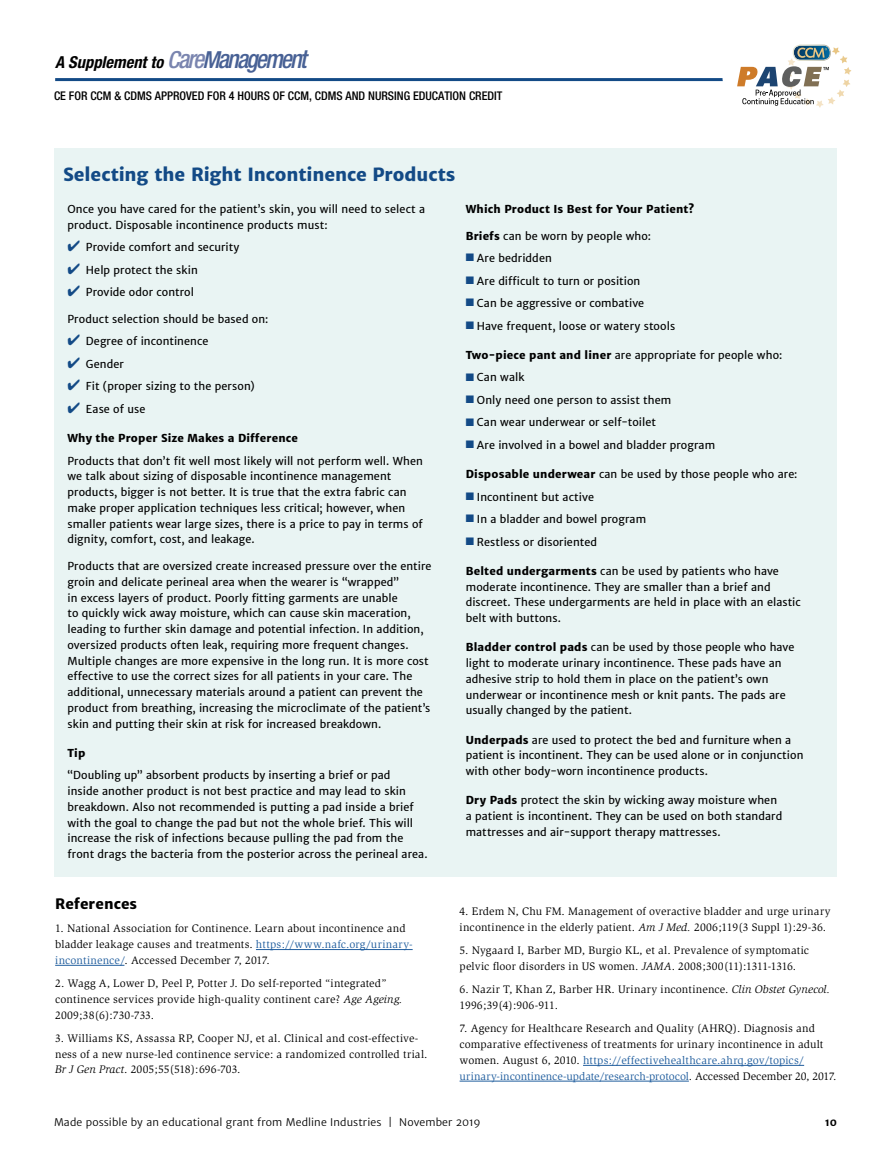
<style>
.page{position:relative;width:891px;height:1161px;background:#fff}
.page>*{position:absolute;margin:0;border:0;box-sizing:border-box;transform-origin:0 0}
.subhead{font:800 18px "Merriweather Sans";letter-spacing:-.005em;color:#134a86}
.t1{font:italic 700 condensed 16.5px "Helvetica Neue";color:#000}
.subhead-2{font:800 14.25px "Merriweather Sans";letter-spacing:.005em;color:#000}
.t2{font:500 condensed 12px "Helvetica Neue";color:#000}
.references{font:11.25px/15.8px "Slimbach";letter-spacing:.015em;color:#000}
.subhead-3{font:10.8px/15.8px "Merriweather Sans";letter-spacing:.01em;color:#000}
.subhead-4{font:800 10.8px "Merriweather Sans";letter-spacing:.015em;color:#000}
.t3{font:10.5px "Merriweather Sans";letter-spacing:.015em;color:#000}
.t4{font:700 10.5px "Merriweather Sans";color:#000}
.s1{font-weight:500;font-size:23.55px;color:#7a85af}
.s2{font-weight:500;font-size:25.65px;color:#7a85af}
.s3{font-weight:500;font-size:23.55px;color:#486195}
.s4{font-weight:500;font-size:25.65px;color:#486195}
.s5{color:#134a86}
.s6{font-weight:800}
.s7{color:#215e9e}
.s8{font-style:italic}
</style>
<div class="page">
<hr style="left:55px;top:78px;width:694px;height:3px;background:#134a86">
<div style="left:723px;top:34px;width:141px;height:83px;background:#fff;border-radius:39px"></div>
<svg style="left:737px;top:45px;width:115px;height:63px"></svg>
<div style="left:54px;top:148px;width:783px;height:730px;background:#e9f4f3"></div>
<hr style="left:256px;top:949px;width:157px;height:1px;background:#215e9e">
<hr style="left:55px;top:965px;width:69px;height:1px;background:#215e9e">
<hr style="left:583px;top:1065px;width:221px;height:1px;background:#215e9e">
<hr style="left:460px;top:1081px;width:229px;height:1px;background:#215e9e">
<h2 class="t1" style="left:55px;top:52px;width:253px">A Supplement to <span class="s1">C</span><span class="s2">are</span><span class="s3">M</span><span class="s4">anagement</span></h2>
<p class="t2" style="left:54px;top:89px;width:450px">CE FOR CCM &amp; CDMS APPROVED FOR 4 HOURS OF CCM, CDMS AND NURSING EDUCATION CREDIT</p>
<p class="subhead" style="left:63px;top:163px;width:394px">Selecting the Right Incontinence Products</p>
<p class="subhead-3" style="left:68px;top:202px;width:359px">Once you have cared for the patient’s skin, you will need to select a product. Disposable incontinence products must:</p>
<p class="subhead-3" style="left:68px;top:240px;width:174px"><span class="s5">✔</span> Provide comfort and security</p>
<p class="subhead-3" style="left:68px;top:262px;width:132px"><span class="s5">✔</span> Help protect the skin</p>
<p class="subhead-3" style="left:68px;top:285px;width:128px"><span class="s5">✔</span> Provide odor control</p>
<p class="subhead-3" style="left:68px;top:311px;width:202px">Product selection should be based on:</p>
<p class="subhead-3" style="left:68px;top:334px;width:142px"><span class="s5">✔</span> Degree of incontinence</p>
<p class="subhead-3" style="left:68px;top:356px;width:58px"><span class="s5">✔</span> Gender</p>
<p class="subhead-3" style="left:68px;top:379px;width:189px"><span class="s5">✔</span> Fit (proper sizing to the person)</p>
<p class="subhead-3" style="left:68px;top:401px;width:79px"><span class="s5">✔</span> Ease of use</p>
<p class="subhead-4" style="left:68px;top:432px;width:232px">Why the Proper Size Makes a Difference</p>
<p class="subhead-3" style="left:68px;top:453px;width:357px">Products that don’t fit well most likely will not perform well. When we talk about sizing of disposable incontinence management products, bigger is not better. It is true that the extra fabric can make proper application techniques less critical; however, when smaller patients wear large sizes, there is a price to pay in terms of dignity, comfort, cost, and leakage.</p>
<p class="subhead-3" style="left:68px;top:558px;width:365px">Products that are oversized create increased pressure over the entire groin and delicate perineal area when the wearer is “wrapped”<br>in excess layers of product. Poorly fitting garments are unable<br>to quickly wick away moisture, which can cause skin maceration, leading to further skin damage and potential infection. In addition, oversized products often leak, requiring more frequent changes.<br>Multiple changes are more expensive in the long run. It is more cost effective to use the correct sizes for all patients in your care. The additional, unnecessary materials around a patient can prevent the product from breathing, increasing the microclimate of the patient’s skin and putting their skin at risk for increased breakdown.</p>
<p class="subhead-4" style="left:68px;top:746px;width:19px">Tip</p>
<p class="subhead-3" style="left:68px;top:768px;width:362px">“Doubling up” absorbent products by inserting a brief or pad<br>inside another product is not best practice and may lead to skin breakdown. Also not recommended is putting a pad inside a brief with the goal to change the pad but not the whole brief. This will increase the risk of infections because pulling the pad from the front drags the bacteria from the posterior across the perineal area.</p>
<p class="subhead-4" style="left:466px;top:203px;width:230px">Which Product Is Best for Your Patient?</p>
<p class="subhead-3" style="left:466px;top:228px;width:187px"><span class="s6">Briefs</span> can be worn by people who:</p>
<p class="subhead-3" style="left:466px;top:251px;width:88px"><span class="s5">■</span> Are bedridden</p>
<p class="subhead-3" style="left:466px;top:273px;width:176px"><span class="s5">■</span> Are difficult to turn or position</p>
<p class="subhead-3" style="left:466px;top:296px;width:180px"><span class="s5">■</span> Can be aggressive or combative</p>
<p class="subhead-3" style="left:466px;top:318px;width:211px"><span class="s5">■</span> Have frequent, loose or watery stools</p>
<p class="subhead-3" style="left:466px;top:347px;width:318px"><span class="s6">Two-piece pant and liner</span> are appropriate for people who:</p>
<p class="subhead-3" style="left:466px;top:370px;width:60px"><span class="s5">■</span> Can walk</p>
<p class="subhead-3" style="left:466px;top:392px;width:207px"><span class="s5">■</span> Only need one person to assist them</p>
<p class="subhead-3" style="left:466px;top:415px;width:192px"><span class="s5">■</span> Can wear underwear or self-toilet</p>
<p class="subhead-3" style="left:466px;top:437px;width:251px"><span class="s5">■</span> Are involved in a bowel and bladder program</p>
<p class="subhead-3" style="left:466px;top:467px;width:333px"><span class="s6">Disposable underwear</span> can be used by those people who are:</p>
<p class="subhead-3" style="left:466px;top:489px;width:130px"><span class="s5">■</span> Incontinent but active</p>
<p class="subhead-3" style="left:466px;top:512px;width:182px"><span class="s5">■</span> In a bladder and bowel program</p>
<p class="subhead-3" style="left:466px;top:534px;width:133px"><span class="s5">■</span> Restless or disoriented</p>
<p class="subhead-3" style="left:466px;top:563px;width:337px"><span class="s6">Belted undergarments</span> can be used by patients who have moderate incontinence. They are smaller than a brief and discreet. These undergarments are held in place with an elastic belt with buttons.</p>
<p class="subhead-3" style="left:466px;top:640px;width:330px"><span class="s6">Bladder control pads</span> can be used by those people who have light to moderate urinary incontinence. These pads have an adhesive strip to hold them in place on the patient’s own underwear or incontinence mesh or knit pants. The pads are usually changed by the patient.</p>
<p class="subhead-3" style="left:466px;top:732px;width:339px"><span class="s6">Underpads</span> are used to protect the bed and furniture when a patient is incontinent. They can be used alone or in conjunction with other body-worn incontinence products.</p>
<p class="subhead-3" style="left:466px;top:793px;width:318px"><span class="s6">Dry Pads</span> protect the skin by wicking away moisture when a patient is incontinent. They can be used on both standard mattresses and air-support therapy mattresses.</p>
<p class="subhead-2" style="left:55px;top:895px;width:84px">References</p>
<p class="references" style="left:55px;top:921px;width:359px">1. National Association for Continence. Learn about incontinence and bladder leakage causes and treatments. <span class="s7">https://www.nafc.org/urinary&shy;incontinence/</span>. Accessed December 7, 2017.</p>
<p class="references" style="left:55px;top:976px;width:349px">2. Wagg A, Lower D, Peel P, Potter J. Do self-reported “integrated” continence services provide high-quality continent care? <span class="s8">Age Ageing.<br></span>2009;38(6):730-733.</p>
<p class="references" style="left:55px;top:1030px;width:374px">3. Williams KS, Assassa RP, Cooper NJ, et al. Clinical and cost-effective&shy;ness of a new nurse-led continence service: a randomized controlled trial.<br><span class="s8">Br J Gen Pract</span>. 2005;55(518):696-703.</p>
<p class="references" style="left:460px;top:904px;width:372px">4. Erdem N, Chu FM. Management of overactive bladder and urge urinary incontinence in the elderly patient. <span class="s8">Am J Med.</span> 2006;119(3 Suppl 1):29-36.</p>
<p class="references" style="left:460px;top:943px;width:351px">5. Nygaard I, Barber MD, Burgio KL, et al. Prevalence of symptomatic pelvic floor disorders in US women. <span class="s8">JAMA</span>. 2008;300(11):1311-1316.</p>
<p class="references" style="left:460px;top:982px;width:372px">6. Nazir T, Khan Z, Barber HR. Urinary incontinence. <span class="s8">Clin Obstet Gynecol.<br></span>1996;39(4):906-911.</p>
<p class="references" style="left:460px;top:1021px;width:378px">7. Agency for Healthcare Research and Quality (AHRQ). Diagnosis and comparative effectiveness of treatments for urinary incontinence in adult women. August 6, 2010. <span class="s7">https://effectivehealthcare.ahrq.gov/topics/ urinary-incontinence-update/research-protocol</span>. Accessed December 20, 2017.</p>
<p class="t3" style="left:54px;top:1116px;width:428px">Made possible by an educational grant from Medline Industries | November 2019</p>
<p class="t4" style="left:825px;top:1116px;width:14px">10</p>
</div>
